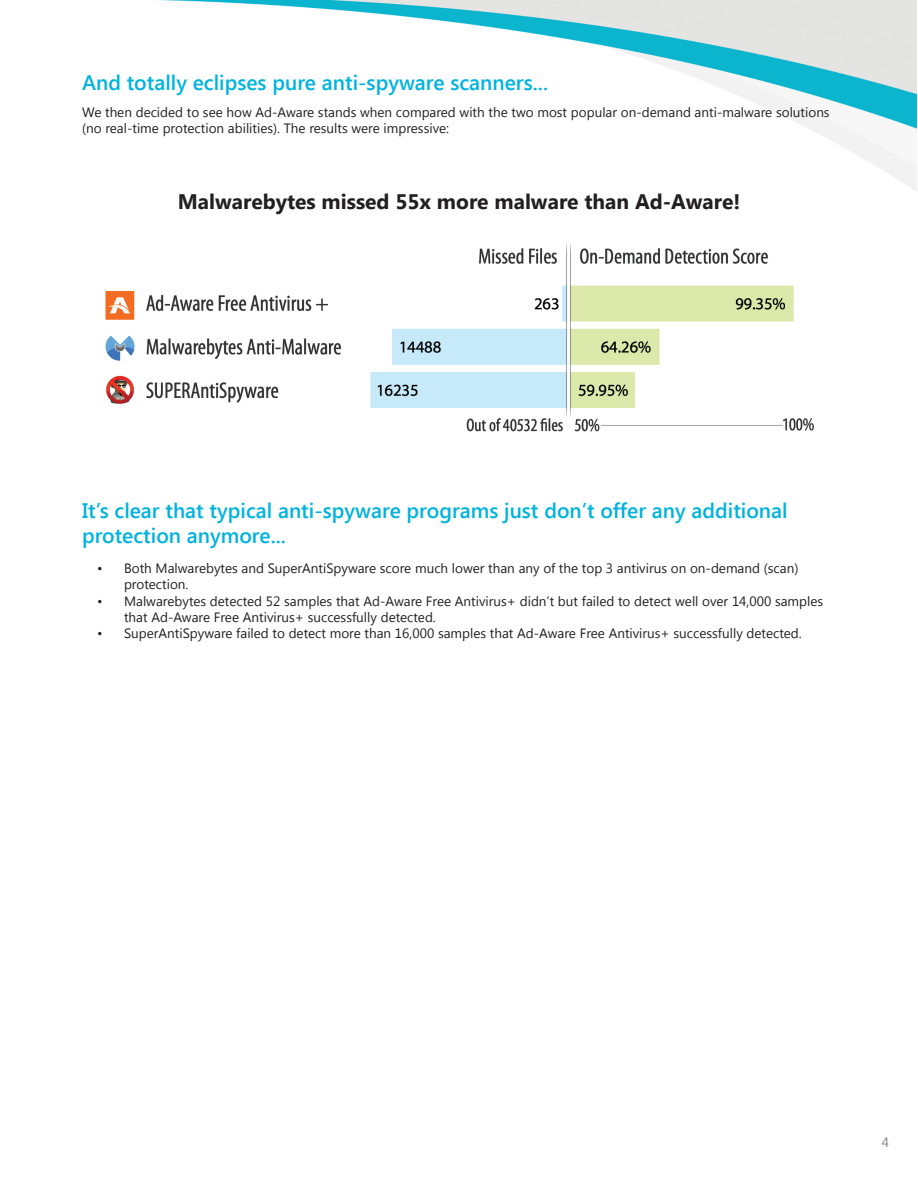
<style>
.page{position:relative;width:918px;height:1188px;background:#fff}
.page>*{position:absolute;margin:0;border:0;box-sizing:border-box;transform-origin:0 0}
.t1{font:600 21px "Segoe UI";color:#00b3de}
.t2{font:700 21px "Segoe UI";color:#231f20}
.t3{font:13.5px/16.2px "Segoe UI";color:#231f20}
.t4{font:13.5px "Segoe UI";color:#808285}
</style>
<div class="page">
<img style="left:157px;top:0;width:760px;height:191px">
<img style="left:105px;top:243px;width:709px;height:189px">
<p class="t1" style="left:82px;top:67px;width:468px">And totally eclipses pure anti-spyware scanners...</p>
<p class="t3" style="left:82px;top:103px;width:749px">We then decided to see how Ad-Aware stands when compared with the two most popular on-demand anti-malware solutions (no real-time protection abilities). The results were impressive:</p>
<p class="t2" style="left:178px;top:186px;width:564px">Malwarebytes missed 55x more malware than Ad-Aware!</p>
<p class="t1" style="left:82px;top:496px;width:707px">It’s clear that typical anti-spyware programs just don’t offer any additional</p>
<p class="t1" style="left:82px;top:521px;width:205px">protection anymore...</p>
<p class="t3" style="left:124px;top:560px;width:676px;text-indent:-27px">• Both Malwarebytes and SuperAntiSpyware score much lower than any of the top 3 antivirus on on-demand (scan) protection.</p>
<p class="t3" style="left:124px;top:592px;width:701px;text-indent:-27px">• Malwarebytes detected 52 samples that Ad-Aware Free Antivirus+ didn’t but failed to detect well over 14,000 samples that Ad-Aware Free Antivirus+ successfully detected.</p>
<p class="t3" style="left:97px;top:625px;width:706px">• SuperAntiSpyware failed to detect more than 16,000 samples that Ad-Aware Free Antivirus+ successfully detected.</p>
<p class="t4" style="left:882px;top:1133px;width:9px">4</p>
</div>
